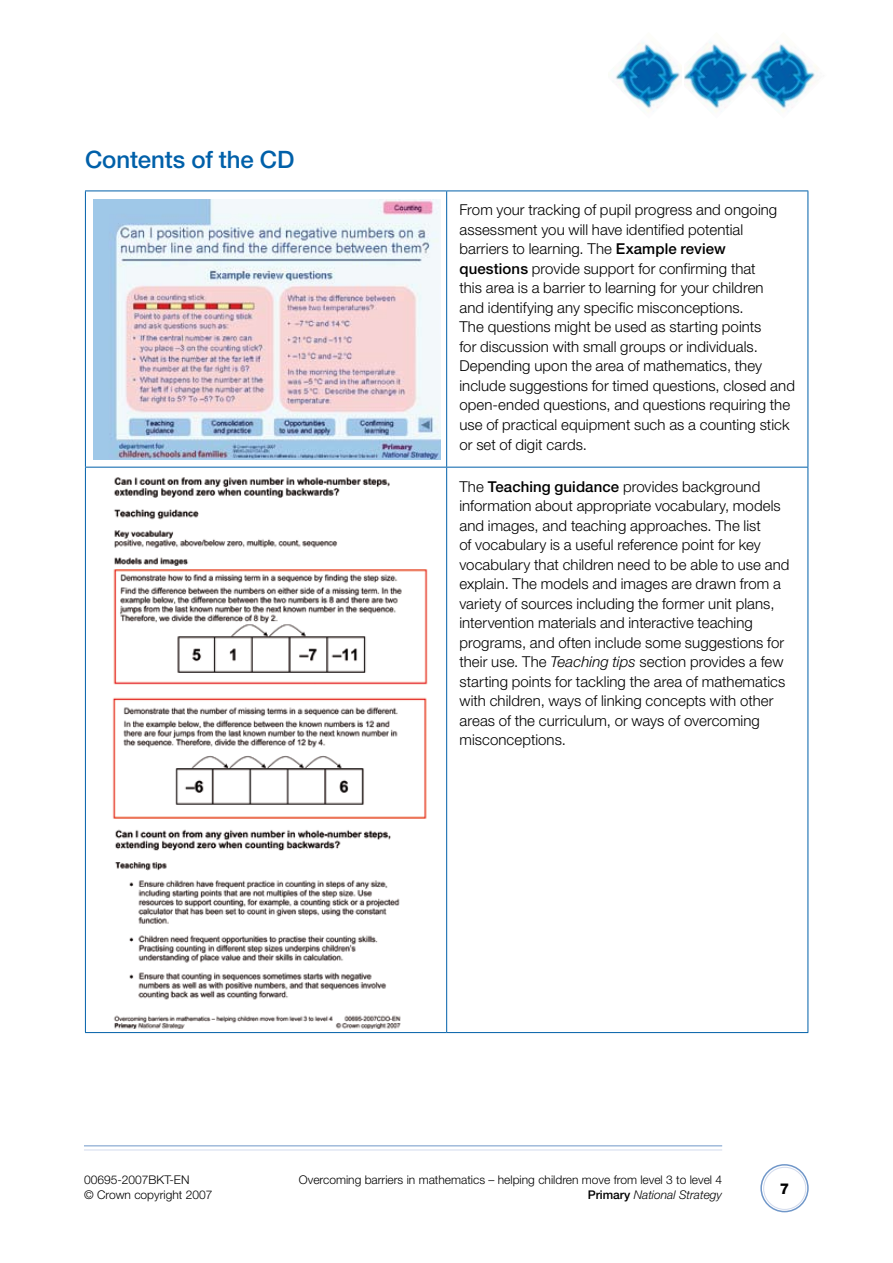
<style>
.page{position:relative;width:893px;height:1263px;background:#fff}
.page>*{position:absolute;margin:0;border:0;box-sizing:border-box;transform-origin:0 0}
.t1{font:500 24px "Helvetica Neue LT";letter-spacing:-.005em;color:#0060a9}
.t2{font:300 15px/19.5px "Helvetica Neue LT";letter-spacing:.005em;color:#000}
.t3{font:800 15px "Helvetica Neue LT";color:#000}
.t4{font:300 12px "Helvetica Neue LT";color:#000}
.t5{font:italic 300 12px "Helvetica Neue LT";color:#000}
.s1{font-weight:500}
.s2{font-style:italic}
.s3{font-weight:500;font-style:normal}
</style>
<div class="page">
<img style="left:750px;top:41px;width:67px;height:71px">
<img style="left:684px;top:41px;width:66px;height:71px">
<img style="left:613px;top:41px;width:69px;height:71px">
<div style="left:760px;top:1164px;width:49px;height:48px;border:2px solid #7097c9;border-radius:50%"></div>
<div style="left:763px;top:1167px;width:43px;height:43px;border:1px solid #d3dbed;border-radius:50%"></div>
<hr style="left:84px;top:1145px;width:638px;height:1px;background:#7097c9">
<hr style="left:84px;top:1149px;width:638px;height:1px;background:#d3dbed">
<hr style="left:85px;top:191px;width:362px;height:1px;background:#0060a9">
<hr style="left:85px;top:191px;width:1px;height:276px;background:#0060a9">
<hr style="left:447px;top:191px;width:361px;height:1px;background:#0060a9">
<hr style="left:446px;top:191px;width:1px;height:276px;background:#0060a9">
<hr style="left:807px;top:191px;width:1px;height:276px;background:#0060a9">
<hr style="left:85px;top:467px;width:362px;height:1px;background:#0060a9">
<hr style="left:85px;top:467px;width:1px;height:565px;background:#0060a9">
<hr style="left:447px;top:467px;width:361px;height:1px;background:#0060a9">
<hr style="left:446px;top:467px;width:1px;height:565px;background:#0060a9">
<hr style="left:807px;top:467px;width:1px;height:565px;background:#0060a9">
<hr style="left:85px;top:1032px;width:362px;height:1px;background:#0060a9">
<hr style="left:447px;top:1032px;width:361px;height:1px;background:#0060a9">
<img style="left:94px;top:199px;width:346px;height:260px">
<img style="left:112px;top:477px;width:316px;height:551px">
<h1 class="t1" style="left:85px;top:145px;width:211px">Contents of the CD</h1>
<p class="t2" style="left:459px;top:200px;width:337px">From your tracking of pupil progress and ongoing assessment you will have identified potential barriers to learning. The <span class="s1">Example review questions</span> provide support for confirming that<br>this area is a barrier to learning for your children<br>and identifying any specific misconceptions.<br>The questions might be used as starting points<br>for discussion with small groups or individuals.<br>Depending upon the area of mathematics, they include suggestions for timed questions, closed and open-ended questions, and questions requiring the use of practical equipment such as a counting stick or set of digit cards.</p>
<p class="t2" style="left:459px;top:476px;width:331px">The <span class="s1">Teaching guidance</span> provides background information about appropriate vocabulary, models and images, and teaching approaches. The list<br>of vocabulary is a useful reference point for key vocabulary that children need to be able to use and explain. The models and images are drawn from a variety of sources including the former unit plans, intervention materials and interactive teaching programs, and often include some suggestions for their use. The <span class="s2">Teaching tips</span> section provides a few starting points for tackling the area of mathematics with children, ways of linking concepts with other areas of the curriculum, or ways of overcoming misconceptions.</p>
<p class="t4" style="left:84px;top:1172px;width:107px">00695-2007BKT-EN</p>
<p class="t4" style="left:299px;top:1172px;width:425px">Overcoming barriers in mathematics – helping children move from level 3 to level 4</p>
<p class="t4" style="left:84px;top:1187px;width:130px">© Crown copyright 2007</p>
<p class="t5" style="left:588px;top:1187px;width:136px"><span class="s3">Primary</span> National Strategy</p>
<p class="t3" style="left:780px;top:1180px;width:11px">7</p>
</div>
